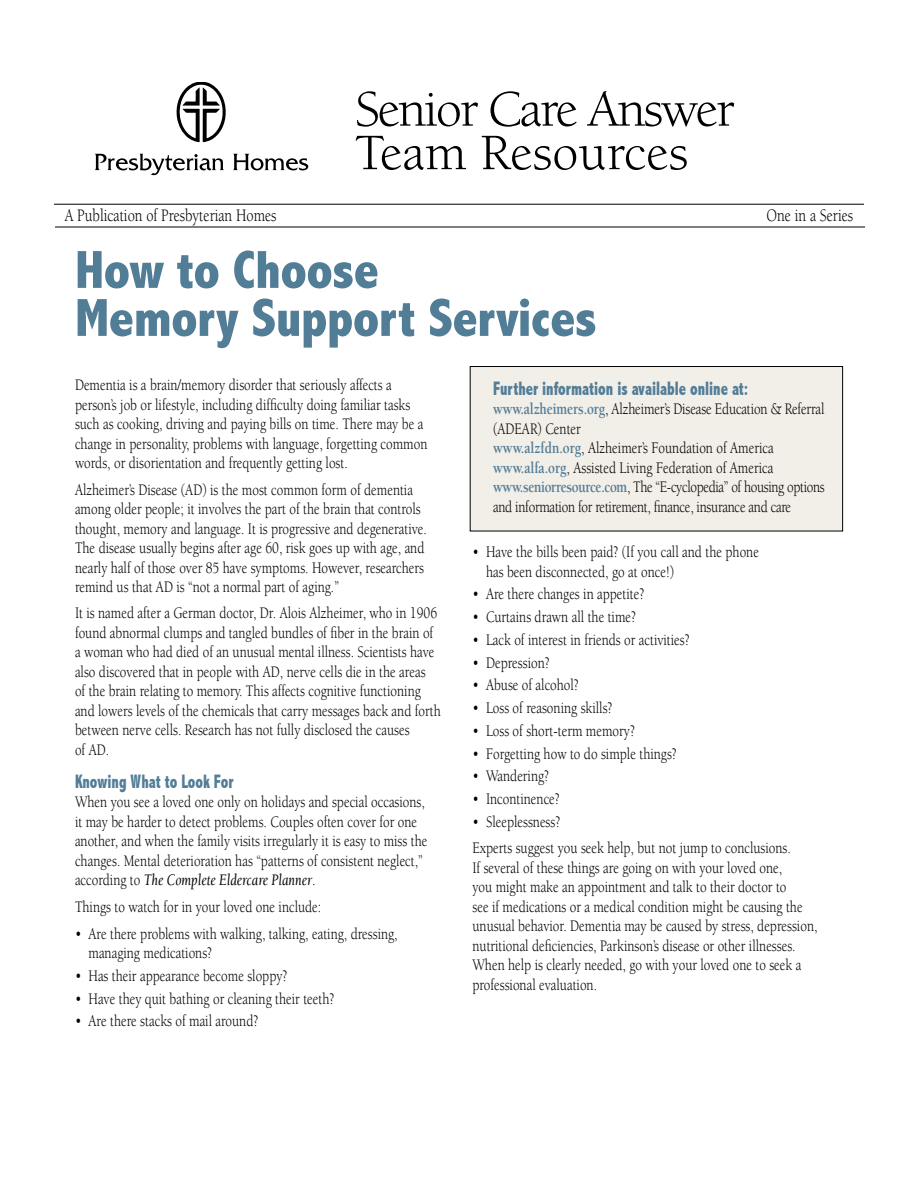
<style>
.page{position:relative;width:918px;height:1188px;background:#fff}
.page>*{position:absolute;margin:0;border:0;box-sizing:border-box;transform-origin:0 0}
.t1{font:800 condensed 54px/48px "Abadi";letter-spacing:-.01em;color:#527d97}
.t2{font:52.5px/43.5px "Berkeley";letter-spacing:-.04em;color:#000}
.t3{font:800 condensed 19.5px "Abadi";color:#527d97;scale:.8 1}
.t4{font:18px "Berkeley";color:#000;scale:.8 1}
.t5{font:16.5px/19.5px "Berkeley";color:#000;scale:.8 1}
.t6{font:13.95px "Sabon";letter-spacing:-.015em;color:#000}
.s1{font-style:italic}
.s2{font-weight:700;color:#527d97}
</style>
<div class="page">
<svg style="left:95px;top:153px;width:129px;height:22px"></svg>
<svg style="left:233px;top:154px;width:75px;height:16px"></svg>
<svg style="left:176px;top:82px;width:50px;height:60px"></svg>
<hr style="left:54px;top:204px;width:810px;height:1px;background:#000">
<hr style="left:55px;top:227px;width:810px;height:1px;background:#000">
<div style="left:470px;top:367px;width:373px;height:164px;background:#f2eee8"></div>
<div style="left:470px;top:366px;width:373px;height:165px;border:1px solid #000"></div>
<h2 class="t2" style="left:355px;top:89px;width:381px">Senior Care Answer<br>Team Resources</h2>
<p class="t4" style="left:65px;top:206px;width:266px">A Publication of Presbyterian Homes</p>
<h1 class="t1" style="left:75px;top:246px;width:523px">How to Choose<br>Memory Support Services</h1>
<p class="t5" style="left:75px;top:376px;width:442px">Dementia is a brain/memory disorder that seriously affects a person’s job or lifestyle, including difficulty doing familiar tasks such as cooking, driving and paying bills on time. There may be a change in personality, problems with language, forgetting common words, or disorientation and frequently getting lost.</p>
<p class="t5" style="left:75px;top:480px;width:441px">Alzheimer’s Disease (AD) is the most common form of dementia among older people; it involves the part of the brain that controls thought, memory and language. It is progressive and degenerative.<br>The disease usually begins after age 60, risk goes up with age, and nearly half of those over 85 have symptoms. However, researchers remind us that AD is “not a normal part of aging.”</p>
<p class="t5" style="left:75px;top:604px;width:459px">It is named after a German doctor, Dr. Alois Alzheimer, who in 1906 found abnormal clumps and tangled bundles of fiber in the brain of a woman who had died of an unusual mental illness. Scientists have also discovered that in people with AD, nerve cells die in the areas<br>of the brain relating to memory. This affects cognitive functioning and lowers levels of the chemicals that carry messages back and forth between nerve cells. Research has not fully disclosed the causes<br>of AD.</p>
<p class="t3" style="left:75px;top:770px;width:200px">Knowing What to Look For</p>
<p class="t5" style="left:75px;top:793px;width:442px">When you see a loved one only on holidays and special occasions, it may be harder to detect problems. Couples often cover for one another, and when the family visits irregularly it is easy to miss the changes. Mental deterioration has “patterns of consistent neglect,” according to <span class="s1">The Complete Eldercare Planner</span>.</p>
<p class="t5" style="left:75px;top:897px;width:309px">Things to watch for in your loved one include:</p>
<p class="t5" style="left:89px;top:924px;width:388px;text-indent:-14px">• Are there problems with walking, talking, eating, dressing, managing medications?</p>
<p class="t5" style="left:75px;top:966px;width:267px">• Has their appearance become sloppy?</p>
<p class="t5" style="left:75px;top:989px;width:326px">• Have they quit bathing or cleaning their teeth?</p>
<p class="t5" style="left:75px;top:1012px;width:231px">• Are there stacks of mail around?</p>
<p class="t6" style="left:117px;top:212px;width:169px">www.presbyterianhomes.org</p>
<p class="t4" style="left:767px;top:206px;width:110px">One in a Series</p>
<p class="t3" style="left:493px;top:377px;width:321px">Further information is available online at:</p>
<p class="t5" style="left:493px;top:400px;width:416px"><span class="s2">www.alzheimers.org</span>, Alzheimer’s Disease Education &amp; Referral (ADEAR) Center<br><span class="s2">www.alzfdn.org</span>, Alzheimer’s Foundation of America <span class="s2">www.alfa.org</span>, Assisted Living Federation of America <span class="s2">www.seniorresource.com</span>, The “E-cyclopedia” of housing options and information for retirement, finance, insurance and care</p>
<p class="t5" style="left:486px;top:543px;width:343px;text-indent:-14px">• Have the bills been paid? (If you call and the phone has been disconnected, go at once!)</p>
<p class="t5" style="left:473px;top:585px;width:216px">• Are there changes in appetite?</p>
<p class="t5" style="left:473px;top:608px;width:206px">• Curtains drawn all the time?</p>
<p class="t5" style="left:473px;top:630px;width:273px">• Lack of interest in friends or activities?</p>
<p class="t5" style="left:473px;top:653px;width:98px">• Depression?</p>
<p class="t5" style="left:473px;top:676px;width:134px">• Abuse of alcohol?</p>
<p class="t5" style="left:473px;top:699px;width:176px">• Loss of reasoning skills?</p>
<p class="t5" style="left:473px;top:721px;width:205px">• Loss of short-term memory?</p>
<p class="t5" style="left:473px;top:744px;width:257px">• Forgetting how to do simple things?</p>
<p class="t5" style="left:473px;top:767px;width:97px">• Wandering?</p>
<p class="t5" style="left:473px;top:789px;width:111px">• Incontinence?</p>
<p class="t5" style="left:473px;top:809px;width:400px;line-height:26.2px">• Sleeplessness?<br>Experts suggest you seek help, but not jump to conclusions.</p>
<p class="t5" style="left:473px;top:858px;width:433px">If several of these things are going on with your loved one,<br>you might make an appointment and talk to their doctor to<br>see if medications or a medical condition might be causing the unusual behavior. Dementia may be caused by stress, depression, nutritional deficiencies, Parkinson’s disease or other illnesses.<br>When help is clearly needed, go with your loved one to seek a professional evaluation.</p>
</div>
